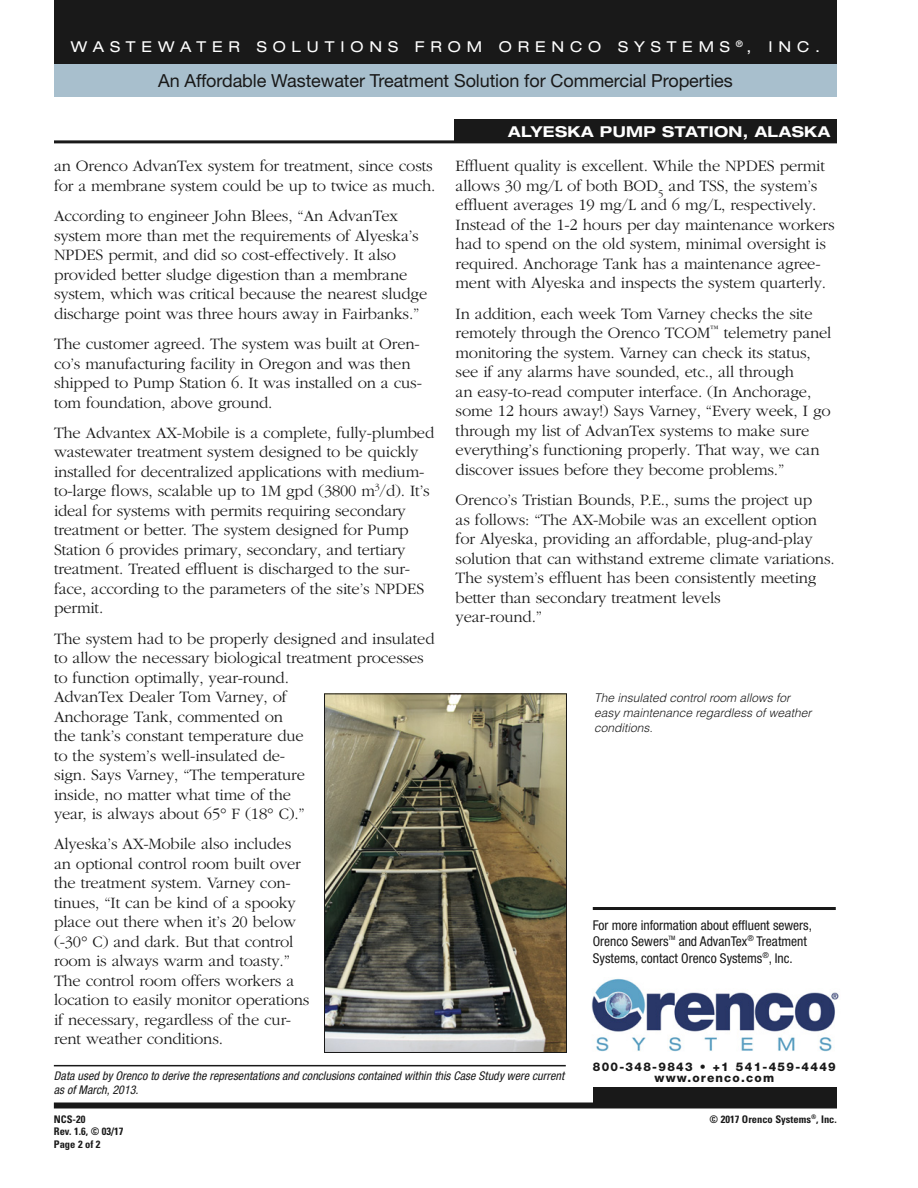
<style>
.page{position:relative;width:918px;height:1188px;background:#fff}
.page>*{position:absolute;margin:0;border:0;box-sizing:border-box;transform-origin:0 0}
.t1{font:18px "Helvetica Neue";letter-spacing:-.005em;color:#191919}
.t2{font:300 16.5px/19.5px "Garamond";letter-spacing:-.01em;color:#191919}
.t3{font:expanded 15px "Helvetica Neue";letter-spacing:.395em;color:#fff}
.t4{font:700 expanded 15px "Helvetica Neue";letter-spacing:.025em;color:#fff}
.t5{font:condensed 13.5px/16.2px "Helvetica Neue";color:#191919}
.t6{font:italic condensed 12px/14.4px "Helvetica Neue";letter-spacing:.005em;color:#191919}
.t7{font:italic 300 12px/15px "Helvetica";color:#191919}
.t8{font:800 12px/11.7px "Helvetica Neue";letter-spacing:.11em;color:#191919;text-align:center}
.t9{font:700 condensed 10.5px/12.6px "Univers";color:#191919}
.t10{font:condensed 6px "Helvetica Neue";color:#191919}
</style>
<div class="page">
<div style="left:54px;top:0;width:783px;height:65px;background:#191919"></div>
<hr style="left:54px;top:140px;width:783px;height:3px;background:#191919">
<div style="left:54px;top:1102px;width:783px;height:6px;background:#191919"></div>
<div style="left:594px;top:1088px;width:243px;height:16px;background:#191919"></div>
<hr style="left:54px;top:1065px;width:512px;height:1px;background:#191919">
<div style="left:54px;top:65px;width:783px;height:32px;background:#a8bfcd"></div>
<hr style="left:593px;top:907px;width:243px;height:3px;background:#191919">
<img style="left:591px;top:978px;width:248px;height:74px">
<div style="left:454px;top:119px;width:383px;height:22px;background:#191919"></div>
<img style="left:326px;top:695px;width:239px;height:356px">
<div style="left:324px;top:693px;width:243px;height:360px;border:1px solid #191919"></div>
<p class="t3" style="left:71px;top:38px;width:751px">WASTEWATER SOLUTIONS FROM ORENCO SYSTEMS <sup>®</sup>, INC.</p>
<p class="t1" style="left:158px;top:70px;width:576px">An Affordable Wastewater Treatment Solution for Commercial Properties</p>
<p class="t2" style="left:54px;top:157px;width:383px">an Orenco AdvanTex system for treatment, since costs for a membrane system could be up to twice as much.</p>
<p class="t2" style="left:54px;top:207px;width:375px">According to engineer John Blees, “An AdvanTex system more than met the requirements of Alyeska’s NPDES permit, and did so cost-effectively. It also provided better sludge digestion than a membrane system, which was critical because the nearest sludge discharge point was three hours away in Fairbanks.”</p>
<p class="t2" style="left:54px;top:335px;width:370px">The customer agreed. The system was built at Oren&shy;co’s manufacturing facility in Oregon and was then shipped to Pump Station 6. It was installed on a cus&shy;tom foundation, above ground.</p>
<p class="t2" style="left:54px;top:424px;width:382px">The Advantex AX-Mobile is a complete, fully-plumbed wastewater treatment system designed to be quickly installed for decentralized applications with medium&shy;to-large flows, scalable up to 1M gpd (3800 m<sup>3</sup>/d). It’s ideal for systems with permits requiring secondary treatment or better. The system designed for Pump Station 6 provides primary, secondary, and tertiary treatment. Treated effluent is discharged to the sur&shy;face, according to the parameters of the site’s NPDES permit.</p>
<p class="t2" style="left:54px;top:630px;width:382px">The system had to be properly designed and insulated to allow the necessary biological treatment processes to function optimally, year-round.<br>AdvanTex Dealer Tom Varney, of<br>Anchorage Tank, commented on<br>the tank’s constant temperature due<br>to the system’s well-insulated de-<br>sign. Says Varney, “The temperature<br>inside, no matter what time of the<br>year, is always about 65° F (18° C).”</p>
<p class="t2" style="left:54px;top:835px;width:257px">Alyeska’s AX-Mobile also includes an optional control room built over the treatment system. Varney con&shy;tinues, “It can be kind of a spooky place out there when it’s 20 below (-30° C) and dark. But that control room is always warm and toasty.” The control room offers workers a location to easily monitor operations if necessary, regardless of the cur&shy;rent weather conditions.</p>
<p class="t4" style="left:508px;top:127px;width:324px">ALYESKA PUMP STATION, ALASKA</p>
<p class="t2" style="left:456px;top:157px;width:381px">Effluent quality is excellent. While the NPDES permit allows 30 mg/L of both BOD<sub>5</sub> and TSS, the system’s effluent averages 19 mg/L and 6 mg/L, respectively.<br>Instead of the 1-2 hours per day maintenance workers had to spend on the old system, minimal oversight is required. Anchorage Tank has a maintenance agree&shy;ment with Alyeska and inspects the system quarterly.</p>
<p class="t2" style="left:456px;top:305px;width:377px">In addition, each week Tom Varney checks the site remotely through the Orenco TCOM<sup>™</sup> telemetry panel monitoring the system. Varney can check its status, see if any alarms have sounded, etc., all through<br>an easy-to-read computer interface. (In Anchorage, some 12 hours away!) Says Varney, “Every week, I go through my list of AdvanTex systems to make sure everything’s functioning properly. That way, we can discover issues before they become problems.”</p>
<p class="t2" style="left:456px;top:491px;width:381px">Orenco’s Tristian Bounds, P.E., sums the project up<br>as follows: “The AX-Mobile was an excellent option for Alyeska, providing an affordable, plug-and-play solution that can withstand extreme climate variations.<br>The system’s effluent has been consistently meeting better than secondary treatment levels<br>year-round.”</p>
<p class="t7" style="left:594px;top:691px;width:219px">The insulated control room allows for easy maintenance regardless of weather conditions.</p>
<p class="t5" style="left:593px;top:918px;width:221px">For more information about effluent sewers,<br>Orenco Sewers</p>
<p class="t5" style="left:593px;top:934px;width:216px;text-indent:86px">and AdvanTex<sup>®</sup> Treatment<br>Systems, contact Orenco Systems<sup>®</sup>, Inc.</p>
<p class="t10" style="left:669px;top:935px;width:9px">TM</p>
<p class="t6" style="left:54px;top:1069px;width:512px">Data used by Orenco to derive the representations and conclusions contained within this Case Study were current as of March, 2013.</p>
<p class="t9" style="left:54px;top:1113px;width:71px">NCS-20<br>Rev. 1.6, © 03/17<br>Page 2 of 2</p>
<p class="t8" style="left:593px;top:1060px;width:245px">800-348-9843 • +1 541-459-4449 www.orenco.com</p>
<p class="t9" style="left:709px;top:1113px;width:129px">© 2017 Orenco Systems<sup>®</sup>, Inc.</p>
</div>
